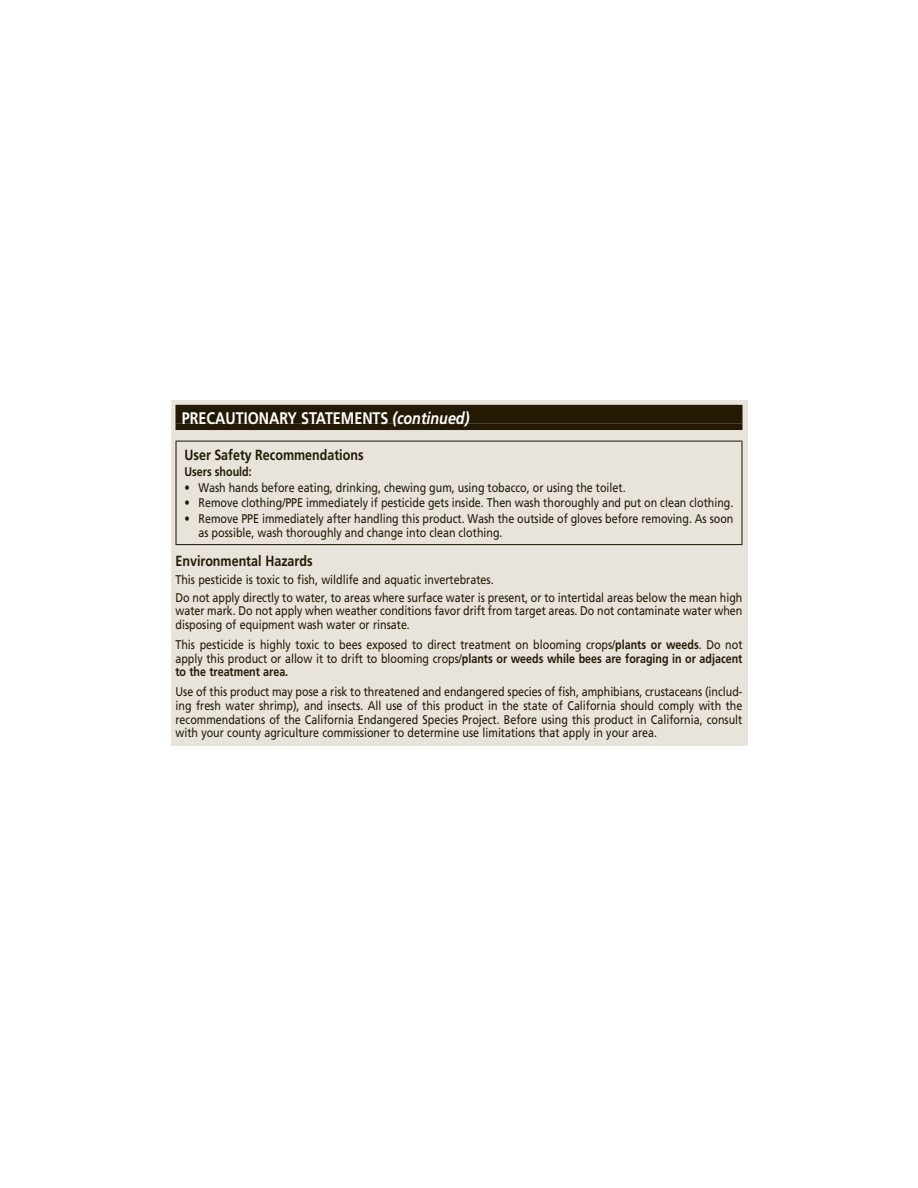
<style>
.page{position:relative;width:918px;height:1188px;background:#fff}
.page>*{position:absolute;margin:0;border:0;box-sizing:border-box;transform-origin:0 0}
.t1{font:700 16.8px "Frutiger LT Std";color:#fff;scale:.85 1}
.t2{font:700 14.7px "Frutiger LT Std";color:#241a04;scale:.85 1}
.t3{font:12.6px/13.6px "Frutiger LT Std";color:#241a04;scale:.85 1}
.t4{font:700 12.6px "Frutiger LT Std";color:#241a04;scale:.85 1}
.s1{font-style:italic}
.s2{font-weight:700}
</style>
<div class="page">
<div style="left:171px;top:400px;width:576px;height:346px;background:#e8e4dc"></div>
<div style="left:176px;top:405px;width:566px;height:19px;background:#241a04"></div>
<div style="left:176px;top:424px;width:566px;height:6px;background:#241a04"></div>
<hr style="left:176px;top:441px;width:566px;height:1px;background:#241a04">
<hr style="left:176px;top:442px;width:1px;height:102px;background:#241a04">
<hr style="left:741px;top:442px;width:1px;height:102px;background:#241a04">
<hr style="left:176px;top:544px;width:566px;height:1px;background:#241a04">
<h1 class="t1" style="left:182px;top:411px;width:340px">PRECAUTIONARY STATEMENTS <span class="s1">(continued)</span></h1>
<p class="t2" style="left:184px;top:449px;width:212px">User Safety Recommendations</p>
<p class="t4" style="left:184px;top:466px;width:81px">Users should:</p>
<p class="t3" style="left:184px;top:481px;width:521px">• Wash hands before eating, drinking, chewing gum, using tobacco, or using the toilet.</p>
<p class="t3" style="left:184px;top:497px;width:647px">• Remove clothing/PPE immediately if pesticide gets inside. Then wash thoroughly and put on clean clothing.</p>
<p class="t3" style="left:199px;top:512px;width:631px;text-indent:-14px">• Remove PPE immediately after handling this product. Wash the outside of gloves before removing. As soon as possible, wash thoroughly and change into clean clothing.</p>
<p class="t2" style="left:176px;top:555px;width:163px">Environmental Hazards</p>
<p class="t3" style="left:176px;top:571px;width:669px;line-height:17.9px">This pesticide is toxic to fish, wildlife and aquatic invertebrates.<br>Do not apply directly to water, to areas where surface water is present, or to intertidal areas below the mean high</p>
<p class="t3" style="left:176px;top:605px;width:669px">water mark. Do not apply when weather conditions favor drift from target areas. Do not contaminate water when disposing of equipment wash water or rinsate.</p>
<p class="t3" style="left:176px;top:638px;width:669px;text-align:justify">This pesticide is highly toxic to bees exposed to direct treatment on blooming crops/<span class="s2">plants or weeds</span>. Do not apply this product or allow it to drift to blooming crops/<span class="s2">plants or weeds while bees are foraging in or adjacent to the treatment area.</span></p>
<p class="t3" style="left:176px;top:686px;width:669px;text-align:justify">Use of this product may pose a risk to threatened and endangered species of fish, amphibians, crustaceans (includ&shy;ing fresh water shrimp), and insects. All use of this product in the state of California should comply with the recommendations of the California Endangered Species Project. Before using this product in California, consult with your county agriculture commissioner to determine use limitations that apply in your area.</p>
</div>
